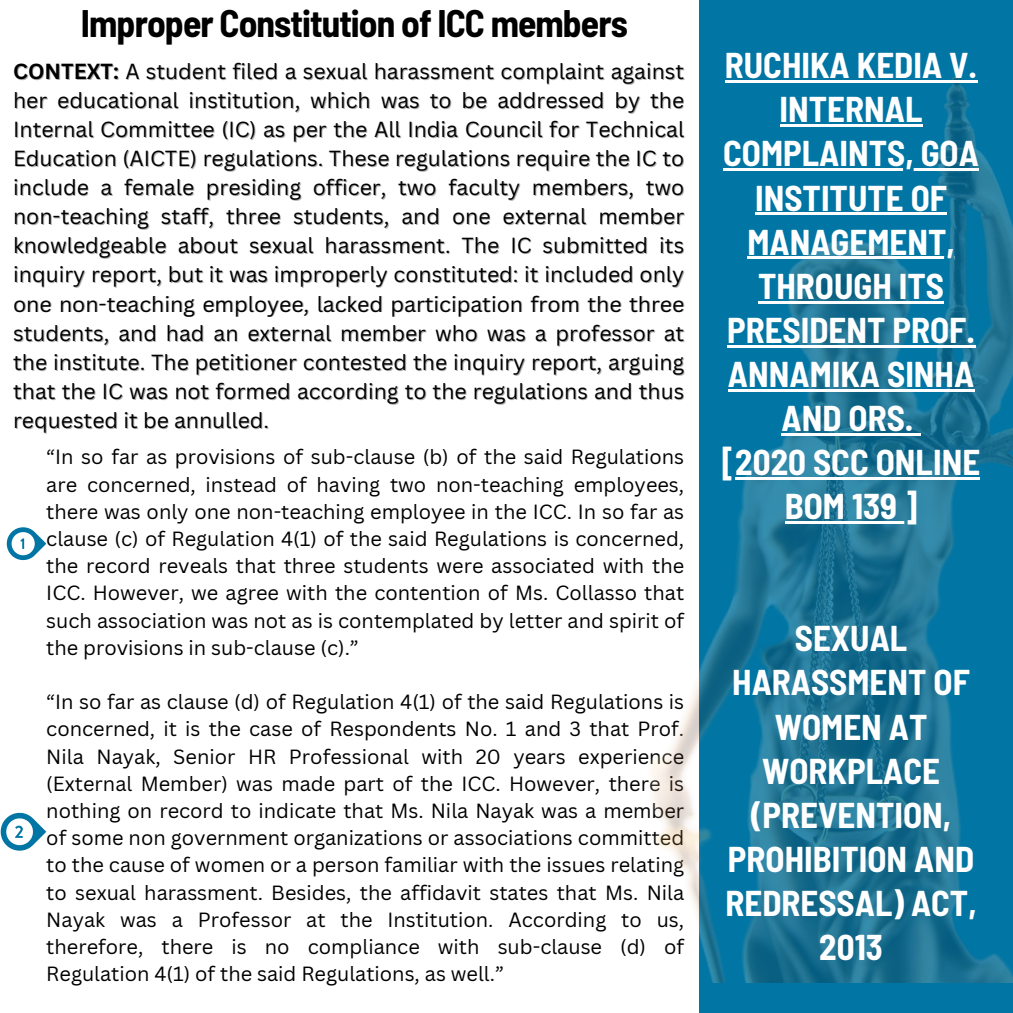
<style>
.page{position:relative;width:1013px;height:1013px;background:#fff}
.page>*{position:absolute;margin:0;border:0;box-sizing:border-box;transform-origin:0 0}
.t1{font:700 semi-condensed 37.5px "Barlow";letter-spacing:-.025em;color:#000}
.t2{font:700 semi-condensed 35px/44px "Barlow";color:#fff;text-align:center}
.t3{font:21.25px/29px "Canva Sans";color:#000;text-align:justify}
.t4{font:20px/27.2px "Canva Sans";color:#000;text-align:justify}
.s1{font-weight:700}
</style>
<div class="page">
<div style="left:699px;top:0;width:313px;height:1012px;background:#0175a4"></div>
<img style="left:651px;top:75px;width:361px;height:907px">
<hr style="left:725px;top:80px;width:252px;height:3px;background:#fff">
<hr style="left:779px;top:124px;width:143px;height:3px;background:#fff">
<hr style="left:723px;top:168px;width:256px;height:3px;background:#fff">
<hr style="left:755px;top:212px;width:192px;height:3px;background:#fff">
<hr style="left:747px;top:256px;width:207px;height:3px;background:#fff">
<hr style="left:758px;top:300px;width:186px;height:3px;background:#fff">
<hr style="left:727px;top:345px;width:248px;height:2px;background:#fff">
<hr style="left:728px;top:389px;width:246px;height:2px;background:#fff">
<hr style="left:781px;top:433px;width:132px;height:2px;background:#fff">
<svg style="left:913px;top:433px;width:7px;height:2px"></svg>
<svg style="left:722px;top:477px;width:13px;height:3px"></svg>
<hr style="left:735px;top:477px;width:245px;height:3px;background:#fff">
<hr style="left:784px;top:521px;width:133px;height:3px;background:#fff">
<svg style="left:6px;top:527px;width:40px;height:34px"></svg>
<svg style="left:0;top:812px;width:46px;height:39px"></svg>
<h1 class="t1" style="left:81px;top:0;width:548px">Improper Constitution of ICC members</h1>
<p class="t3" style="left:13px;top:56px;width:672px"><span class="s1">CONTEXT:</span> A student filed a sexual harassment complaint against her educational institution, which was to be addressed by the Internal Committee (IC) as per the All India Council for Technical Education (AICTE) regulations. These regulations require the IC to include a female presiding officer, two faculty members, two non-teaching staff, three students, and one external member knowledgeable about sexual harassment. The IC submitted its inquiry report, but it was improperly constituted: it included only one non-teaching employee, lacked participation from the three students, and had an external member who was a professor at the institute. The petitioner contested the inquiry report, arguing that the IC was not formed according to the regulations and thus requested it be annulled.</p>
<h2 class="t2" style="left:722px;top:42px;width:260px">RUCHIKA KEDIA V.<br>INTERNAL<br>COMPLAINTS, GOA<br>INSTITUTE OF<br>MANAGEMENT,<br>THROUGH ITS<br>PRESIDENT PROF.<br>ANNAMIKA SINHA<br>AND ORS.<br>[2020 SCC ONLINE<br>BOM 139 ]</h2>
<h2 class="t2" style="left:719px;top:297px;width:258px">S RAJASEEKARAN<br>V. UNION OF INDIA<br>AND OTHERS [2024 INSC 37]</h2>
<p class="t4" style="left:46px;top:443px;width:639px">“In so far as provisions of sub-clause (b) of the said Regulations are concerned, instead of having two non-teaching employees, there was only one non-teaching employee in the ICC. In so far as clause (c) of Regulation 4(1) of the said Regulations is concerned, the record reveals that three students were associated with the ICC. However, we agree with the contention of Ms. Collasso that such association was not as is contemplated by letter and spirit of the provisions in sub-clause (c).”</p>
<p class="t4" style="left:46px;top:687px;width:639px">“In so far as clause (d) of Regulation 4(1) of the said Regulations is concerned, it is the case of Respondents No. 1 and 3 that Prof.<br>Nila Nayak, Senior HR Professional with 20 years experience (External Member) was made part of the ICC. However, there is nothing on record to indicate that Ms. Nila Nayak was a member of some non government organizations or associations committed to the cause of women or a person familiar with the issues relating to sexual harassment. Besides, the affidavit states that Ms. Nila Nayak was a Professor at the Institution. According to us, therefore, there is no compliance with sub-clause (d) of Regulation 4(1) of the said Regulations, as well.”</p>
<h2 class="t2" style="left:725px;top:615px;width:253px">SEXUAL<br>HARASSMENT OF<br>WOMEN AT<br>WORKPLACE (PREVENTION,<br>PROHIBITION AND<br>REDRESSAL) ACT,<br>2013</h2>
<h2 class="t2" style="left:783px;top:649px;width:130px">ACT,1988</h2>
</div>
